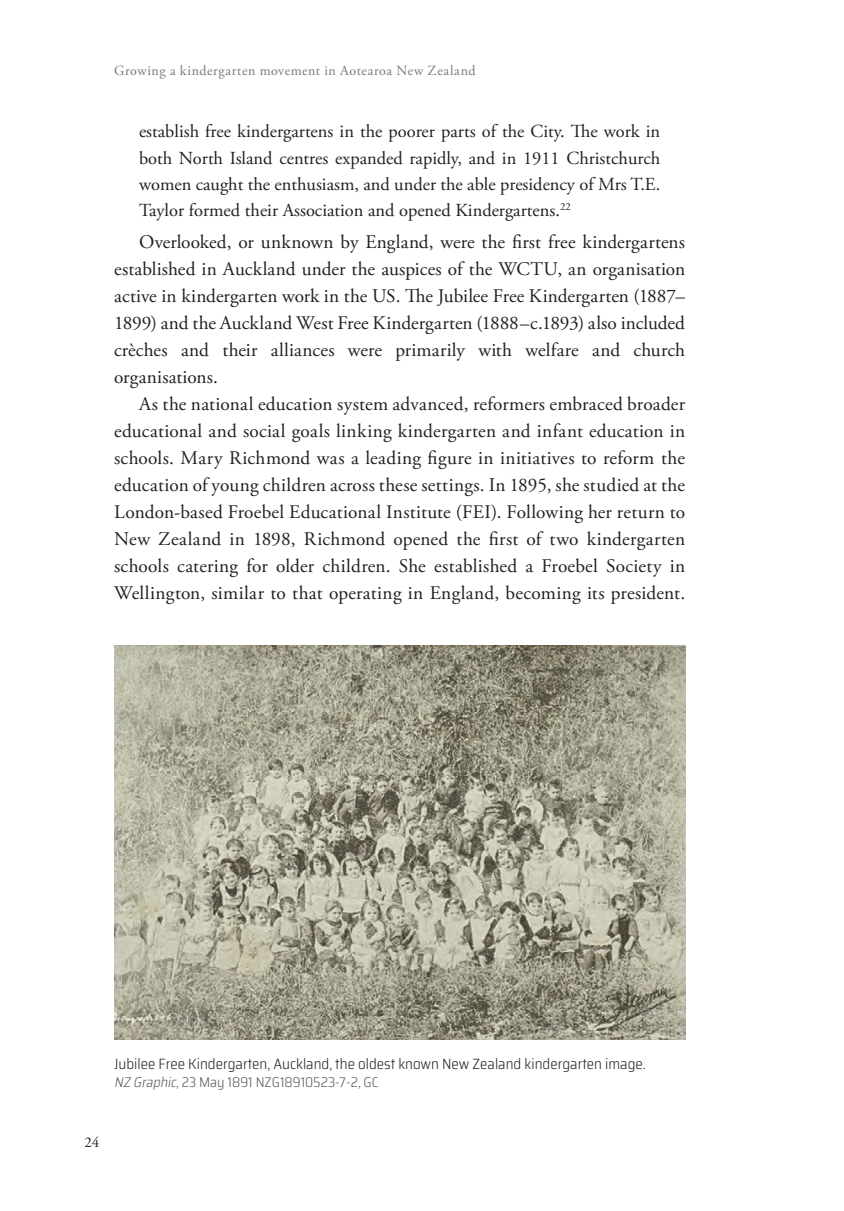
<style>
.page{position:relative;width:844px;height:1211px;background:#fff}
.page>*{position:absolute;margin:0;border:0;box-sizing:border-box;transform-origin:0 0}
.t1{font:19.25px/26.9px "Adobe Garamond Pro";letter-spacing:.01em;color:#231f20;text-align:justify}
.t2{font:18.38px/26.2px "Adobe Garamond Pro";color:#231f20;text-align:justify}
.t3{font:300 semi-condensed 14.88px "Saira";color:#231f20}
.t4{font:14.88px "Adobe Garamond Pro";color:#231f20}
.t5{font:14px "Adobe Garamond Pro";letter-spacing:.035em;color:#76787b}
.t6{font:300 semi-condensed 14px "Saira";color:#57585a}
.s1{font-style:italic}
</style>
<div class="page">
<img style="left:114px;top:645px;width:571px;height:394px">
<p class="t5" style="left:114px;top:62px;width:363px">Growing a kindergarten movement in Aotearoa New Zealand</p>
<p class="t2" style="left:139px;top:119px;width:522px">establish free kindergartens in the poorer parts of the City. The work in both North Island centres expanded rapidly, and in 1911 Christchurch women caught the enthusiasm, and under the able presidency of Mrs T.E.<br>Taylor formed their Association and opened Kindergartens.<sup>22</sup></p>
<p class="t1" style="left:114px;top:229px;width:572px;text-indent:25px">Overlooked, or unknown by England, were the first free kindergartens established in Auckland under the auspices of the WCTU, an organisation active in kindergarten work in the US. The Jubilee Free Kindergarten (1887– 1899) and the Auckland West Free Kindergarten (1888–c.1893) also included crèches and their alliances were primarily with welfare and church organisations.</p>
<p class="t1" style="left:114px;top:391px;width:572px;text-indent:25px">As the national education system advanced, reformers embraced broader educational and social goals linking kindergarten and infant education in schools. Mary Richmond was a leading figure in initiatives to reform the education of young children across these settings. In 1895, she studied at the London-based Froebel Educational Institute (FEI). Following her return to New Zealand in 1898, Richmond opened the first of two kindergarten schools catering for older children. She established a Froebel Society in Wellington, similar to that operating in England, becoming its president.</p>
<p class="t3" style="left:114px;top:1052px;width:533px">Jubilee Free Kindergarten, Auckland, the oldest known New Zealand kindergarten image.</p>
<p class="t6" style="left:114px;top:1071px;width:266px"><span class="s1">NZ Graphic</span>, 23 May 1891 NZG18910523-7-2, GC</p>
<p class="t4" style="left:84px;top:1133px;width:16px">24</p>
</div>
